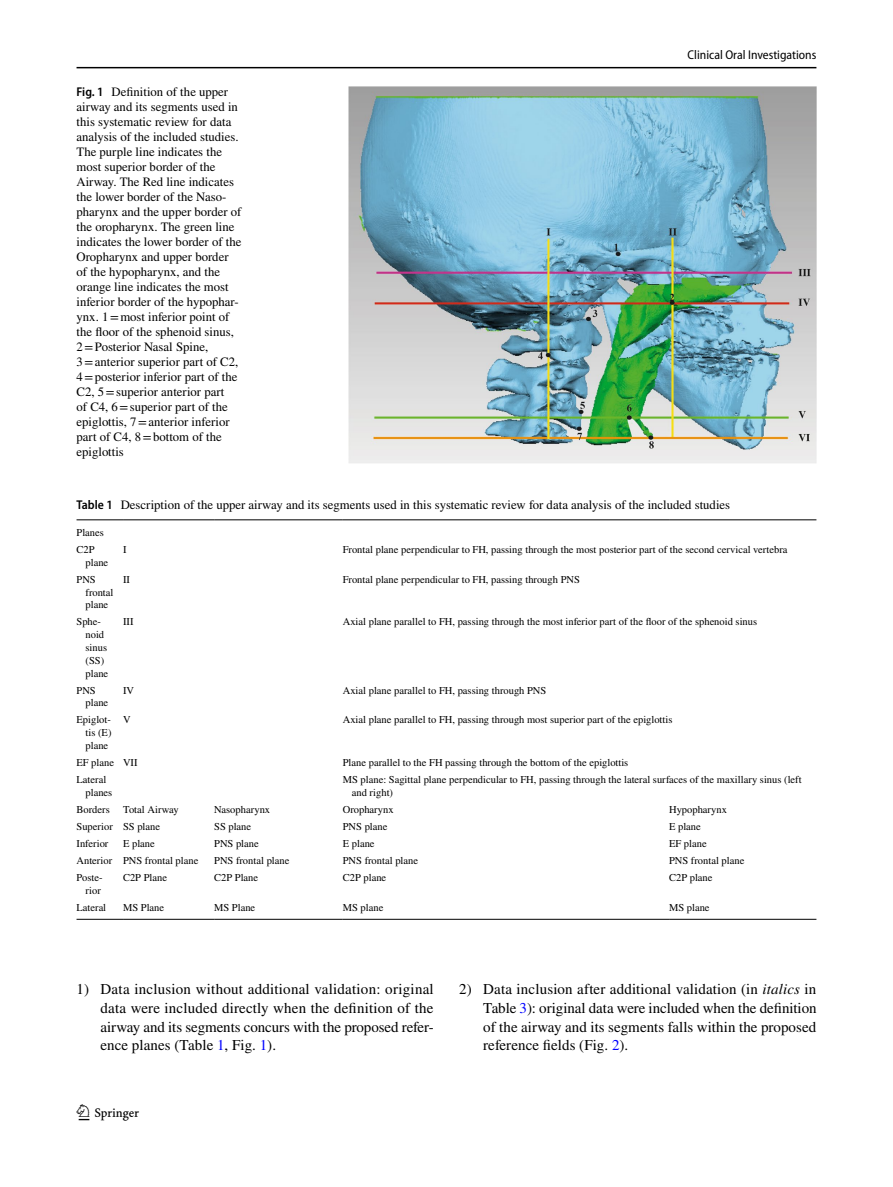
<style>
.page{position:relative;width:893px;height:1187px;background:#fff}
.page>*{position:absolute;margin:0;border:0;box-sizing:border-box;transform-origin:0 0}
.t1{font:22.5px "Springnew Regular 2";color:#000}
.t2{font:15px/18.8px "STIX";letter-spacing:.005em;color:#000;text-align:justify}
.t3{font:12.75px/15px "STIX";color:#000}
.t4{font:semi-condensed 12.75px "Myriad Pro";color:#000}
.t5{font:10.5px/12.8px "STIX";color:#000}
.s1{font-family:"Myriad Pro";font-weight:600;font-stretch:semi-condensed}
.s2{color:#00f}
.s3{font-style:italic}
</style>
<div class="page">
<hr style="left:77px;top:67px;width:739px;height:1px;background:#000">
<img style="left:349px;top:87px;width:467px;height:376px">
<hr style="left:77px;top:519px;width:46px;height:1px;background:#000">
<hr style="left:123px;top:519px;width:91px;height:1px;background:#000">
<hr style="left:214px;top:519px;width:129px;height:1px;background:#000">
<hr style="left:343px;top:519px;width:326px;height:1px;background:#000">
<hr style="left:669px;top:519px;width:147px;height:1px;background:#000">
<hr style="left:77px;top:918px;width:46px;height:1px;background:#000">
<hr style="left:123px;top:918px;width:91px;height:1px;background:#000">
<hr style="left:214px;top:918px;width:129px;height:1px;background:#000">
<hr style="left:343px;top:918px;width:326px;height:1px;background:#000">
<hr style="left:669px;top:918px;width:147px;height:1px;background:#000">
<p class="t3" style="left:77px;top:85px;width:167px"><span class="s1">Fig. 1</span> Definition of the upper airway and its segments used in this systematic review for data analysis of the included studies.<br>The purple line indicates the most superior border of the<br>Airway. The Red line indicates the lower border of the Naso&shy;pharynx and the upper border of the oropharynx. The green line indicates the lower border of the<br>Oropharynx and upper border of the hypopharynx, and the orange line indicates the most inferior border of the hypophar&shy;ynx. 1=most inferior point of the floor of the sphenoid sinus,<br>2=Posterior Nasal Spine,<br>3=anterior superior part of C2,<br>4=posterior inferior part of the<br>C2, 5=superior anterior part<br>of C4, 6=superior part of the epiglottis, 7=anterior inferior part of C4, 8=bottom of the epiglottis</p>
<p class="t4" style="left:688px;top:48px;width:130px">Clinical Oral Investigations</p>
<p class="t3" style="left:77px;top:498px;width:655px"><span class="s1">Table 1</span> Description of the upper airway and its segments used in this systematic review for data analysis of the included studies</p>
<p class="t5" style="left:77px;top:525px;width:29px;line-height:17px">Planes<br>C2P</p>
<p class="t5" style="left:86px;top:556px;width:24px">plane</p>
<p class="t5" style="left:123px;top:544px;width:5px">I</p>
<p class="t5" style="left:343px;top:544px;width:446px">Frontal plane perpendicular to FH, passing through the most posterior part of the second cervical vertebra</p>
<p class="t5" style="left:86px;top:573px;width:30px;text-indent:-9px">PNS frontal plane</p>
<p class="t5" style="left:123px;top:573px;width:8px">II</p>
<p class="t5" style="left:343px;top:573px;width:239px">Frontal plane perpendicular to FH, passing through PNS</p>
<p class="t5" style="left:86px;top:616px;width:24px;text-indent:-9px">Sphe&shy;noid sinus (SS) plane</p>
<p class="t5" style="left:123px;top:616px;width:12px">III</p>
<p class="t5" style="left:343px;top:616px;width:416px">Axial plane parallel to FH, passing through the most inferior part of the floor of the sphenoid sinus</p>
<p class="t5" style="left:86px;top:684px;width:24px;text-indent:-9px">PNS plane</p>
<p class="t5" style="left:123px;top:684px;width:13px">IV</p>
<p class="t5" style="left:343px;top:684px;width:205px">Axial plane parallel to FH, passing through PNS</p>
<p class="t5" style="left:86px;top:714px;width:27px;text-align:justify;text-indent:-9px">Epiglot&shy;tis (E) plane</p>
<p class="t5" style="left:123px;top:714px;width:9px">V</p>
<p class="t5" style="left:343px;top:714px;width:331px">Axial plane parallel to FH, passing through most superior part of the epiglottis</p>
<p class="t5" style="left:77px;top:756px;width:63px">EF plane VII</p>
<p class="t5" style="left:343px;top:756px;width:287px">Plane parallel to the FH passing through the bottom of the epiglottis</p>
<p class="t5" style="left:86px;top:773px;width:28px;text-indent:-9px">Lateral planes</p>
<p class="t5" style="left:352px;top:773px;width:451px;text-indent:-9px">MS plane: Sagittal plane perpendicular to FH, passing through the lateral surfaces of the maxillary sinus (left and right)</p>
<p class="t5" style="left:77px;top:803px;width:35px">Borders</p>
<p class="t5" style="left:123px;top:803px;width:57px">Total Airway</p>
<p class="t5" style="left:214px;top:803px;width:58px">Nasopharynx</p>
<p class="t5" style="left:343px;top:803px;width:52px">Oropharynx</p>
<p class="t5" style="left:669px;top:803px;width:59px">Hypopharynx</p>
<p class="t5" style="left:77px;top:820px;width:85px">Superior SS plane</p>
<p class="t5" style="left:214px;top:820px;width:39px">SS plane</p>
<p class="t5" style="left:343px;top:820px;width:46px">PNS plane</p>
<p class="t5" style="left:669px;top:820px;width:33px">E plane</p>
<p class="t5" style="left:77px;top:837px;width:33px">Inferior</p>
<p class="t5" style="left:123px;top:837px;width:33px">E plane</p>
<p class="t5" style="left:214px;top:837px;width:46px">PNS plane</p>
<p class="t5" style="left:343px;top:837px;width:33px">E plane</p>
<p class="t5" style="left:669px;top:837px;width:39px">EF plane</p>
<p class="t5" style="left:77px;top:854px;width:123px">Anterior PNS frontal plane</p>
<p class="t5" style="left:214px;top:854px;width:77px">PNS frontal plane</p>
<p class="t5" style="left:343px;top:854px;width:77px">PNS frontal plane</p>
<p class="t5" style="left:669px;top:854px;width:77px">PNS frontal plane</p>
<p class="t5" style="left:77px;top:871px;width:28px;text-align:right">Poste&shy;rior</p>
<p class="t5" style="left:123px;top:871px;width:46px">C2P Plane</p>
<p class="t5" style="left:214px;top:871px;width:46px">C2P Plane</p>
<p class="t5" style="left:343px;top:871px;width:45px">C2P plane</p>
<p class="t5" style="left:669px;top:871px;width:45px">C2P plane</p>
<p class="t5" style="left:77px;top:901px;width:31px">Lateral</p>
<p class="t5" style="left:123px;top:901px;width:43px">MS Plane</p>
<p class="t5" style="left:214px;top:901px;width:43px">MS Plane</p>
<p class="t5" style="left:343px;top:901px;width:42px">MS plane</p>
<p class="t5" style="left:669px;top:901px;width:42px">MS plane</p>
<h2 class="t2" style="left:101px;top:980px;width:335px;text-indent:-24px">1) Data inclusion without additional validation: original data were included directly when the definition of the airway and its segments concurs with the proposed refer&shy;ence planes (Table <span class="s2">1</span>, Fig. <span class="s2">1</span>).</h2>
<h2 class="t2" style="left:483px;top:980px;width:335px;text-indent:-24px">2) Data inclusion after additional validation (in <span class="s3">italics</span> in Table <span class="s2">3</span>): original data were included when the definition of the airway and its segments falls within the proposed reference fields (Fig. <span class="s2">2</span>).</h2>
<h1 class="t1" style="left:79px;top:1104px;width:62px">1 3</h1>
</div>
